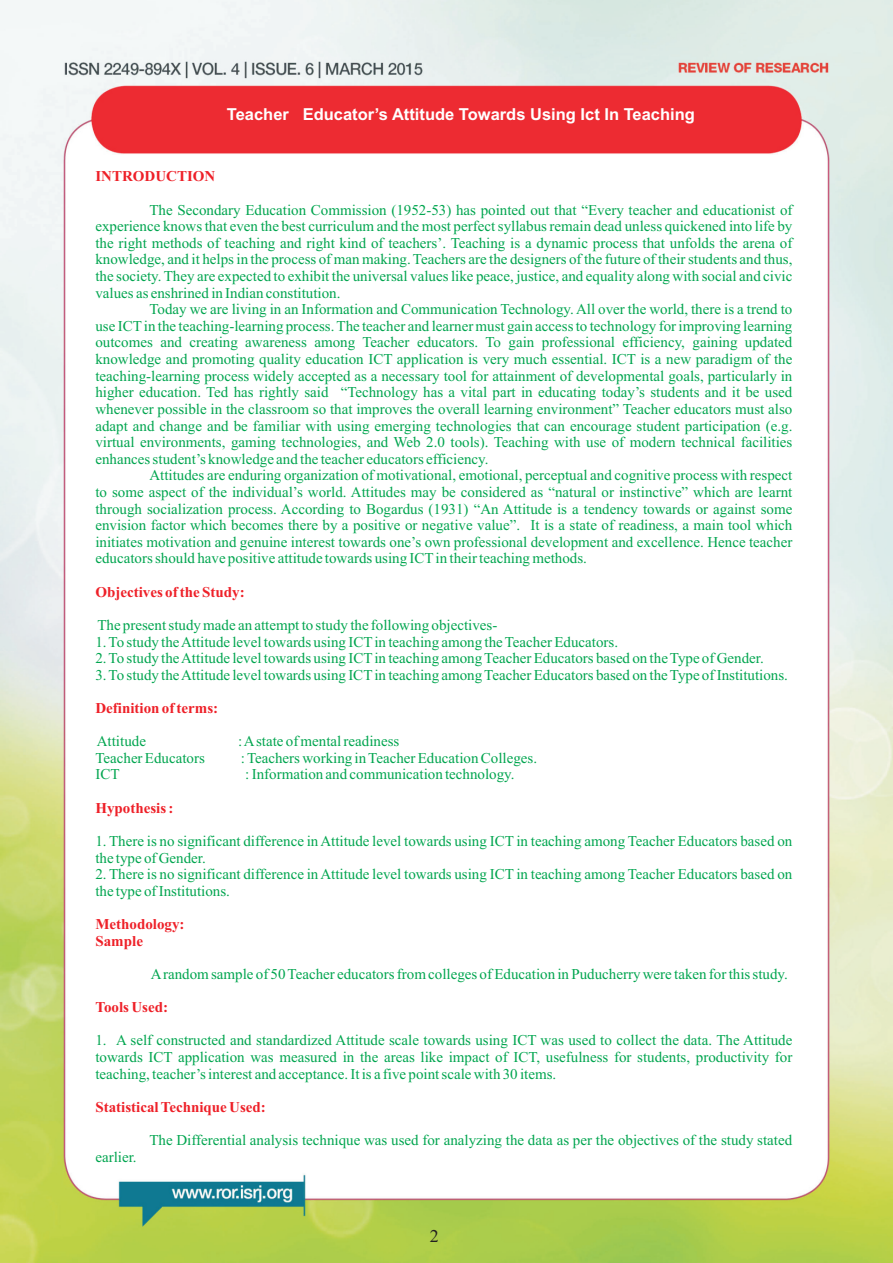
<style>
.page{position:relative;width:893px;height:1263px;background:#fff}
.page>*{position:absolute;margin:0;border:0;box-sizing:border-box;transform-origin:0 0}
.t1{font:18px "Times New Roman";color:#231f20}
.t2{font:700 16.5px "Arial";color:#fff}
.t3{font:15px/16.6px "Times New Roman";color:#00a54f;text-align:justify}
.t4{font:700 15px/16.6px "Times New Roman";color:#ee2028}
</style>
<div class="page">
<img style="left:0;top:0;width:893px;height:1263px">
<p class="t2" style="left:227px;top:108px;width:469px">Teacher Educator’s Attitude Towards Using Ict In Teaching</p>
<p class="t4" style="left:95px;top:170px;width:122px">INTRODUCTION</p>
<p class="t3" style="left:95px;top:203px;width:698px;text-indent:54px">The Secondary Education Commission (1952-53) has pointed out that “Every teacher and educationist of experience knows that even the best curriculum and the most perfect syllabus remain dead unless quickened into life by the right methods of teaching and right kind of teachers’. Teaching is a dynamic process that unfolds the arena of knowledge, and it helps in the process of man making. Teachers are the designers of the future of their students and thus, the society. They are expected to exhibit the universal values like peace, justice, and equality along with social and civic values as enshrined in Indian constitution.</p>
<p class="t3" style="left:95px;top:302px;width:698px;text-indent:54px">Today we are living in an Information and Communication Technology. All over the world, there is a trend to use ICTin the teaching-learning process. The teacher and learner must gain access to technology for improving learning outcomes and creating awareness among Teacher educators. To gain professional efficiency, gaining updated knowledge and promoting quality education ICT application is very much essential. ICT is a new paradigm of the teaching-learning process widely accepted as a necessary tool for attainment of developmental goals, particularly in higher education. Ted has rightly said “Technology has a vital part in educating today’s students and it be used whenever possible in the classroom so that improves the overall learning environment” Teacher educators must also adapt and change and be familiar with using emerging technologies that can encourage student participation (e.g. virtual environments, gaming technologies, and Web 2.0 tools). Teaching with use of modern technical facilities enhances student’s knowledge and the teacher educators efficiency.</p>
<p class="t3" style="left:95px;top:468px;width:698px;text-indent:54px">Attitudes are enduring organization of motivational, emotional, perceptual and cognitive process with respect to some aspect of the individual’s world. Attitudes may be considered as “natural or instinctive” which are learnt through socialization process. According to Bogardus (1931) “An Attitude is a tendency towards or against some envision factor which becomes there by a positive or negative value”. It is a state of readiness, a main tool which initiates motivation and genuine interest towards one’s own professional development and excellence. Hence teacher educators should have positive attitude towards using ICTin their teaching methods.</p>
<p class="t4" style="left:95px;top:585px;width:151px">Objectives of the Study:</p>
<p class="t3" style="left:97px;top:618px;width:401px">The present study made an attempt to study the following objectives-</p>
<p class="t3" style="left:95px;top:635px;width:524px">1. To study the Attitude level towards using ICTin teaching among the Teacher Educators.</p>
<p class="t3" style="left:95px;top:651px;width:670px">2. To study the Attitude level towards using ICTin teaching among Teacher Educators based on the Type of Gender.</p>
<p class="t3" style="left:95px;top:668px;width:694px">3. To study the Attitude level towards using ICTin teaching among Teacher Educators based on the Type of Institutions.</p>
<p class="t4" style="left:95px;top:701px;width:124px">Definition of terms:</p>
<p class="t3" style="left:97px;top:734px;width:51px">Attitude</p>
<p class="t3" style="left:238px;top:734px;width:163px">: Astate of mental readiness</p>
<p class="t3" style="left:95px;top:751px;width:111px">Teacher Educators</p>
<p class="t3" style="left:241px;top:751px;width:298px">: Teachers working in Teacher Education Colleges.</p>
<p class="t3" style="left:95px;top:767px;width:26px">ICT</p>
<p class="t3" style="left:245px;top:767px;width:271px">: Information and communication technology.</p>
<p class="t4" style="left:95px;top:801px;width:80px">Hypothesis :</p>
<p class="t3" style="left:95px;top:834px;width:698px">1. There is no significant difference in Attitude level towards using ICT in teaching among Teacher Educators based on the type of Gender.</p>
<p class="t3" style="left:95px;top:867px;width:698px">2. There is no significant difference in Attitude level towards using ICT in teaching among Teacher Educators based on the type of Institutions.</p>
<p class="t4" style="left:95px;top:917px;width:91px">Methodology:<br>Sample</p>
<p class="t3" style="left:151px;top:967px;width:638px">Arandom sample of 50 Teacher educators from colleges of Education in Puducherry were taken for this study.</p>
<p class="t4" style="left:95px;top:1000px;width:74px">Tools Used:</p>
<p class="t3" style="left:95px;top:1033px;width:698px">1. A self constructed and standardized Attitude scale towards using ICT was used to collect the data. The Attitude towards ICT application was measured in the areas like impact of ICT, usefulness for students, productivity for teaching, teacher’s interest and acceptance. It is a five point scale with 30 items.</p>
<p class="t4" style="left:95px;top:1100px;width:172px">Statistical Technique Used:</p>
<p class="t3" style="left:95px;top:1150px;width:43px">earlier.</p>
<p class="t3" style="left:149px;top:1133px;width:644px">The Differential analysis technique was used for analyzing the data as per the objectives of the study stated</p>
<p class="t1" style="left:430px;top:1229px;width:10px">2</p>
</div>
